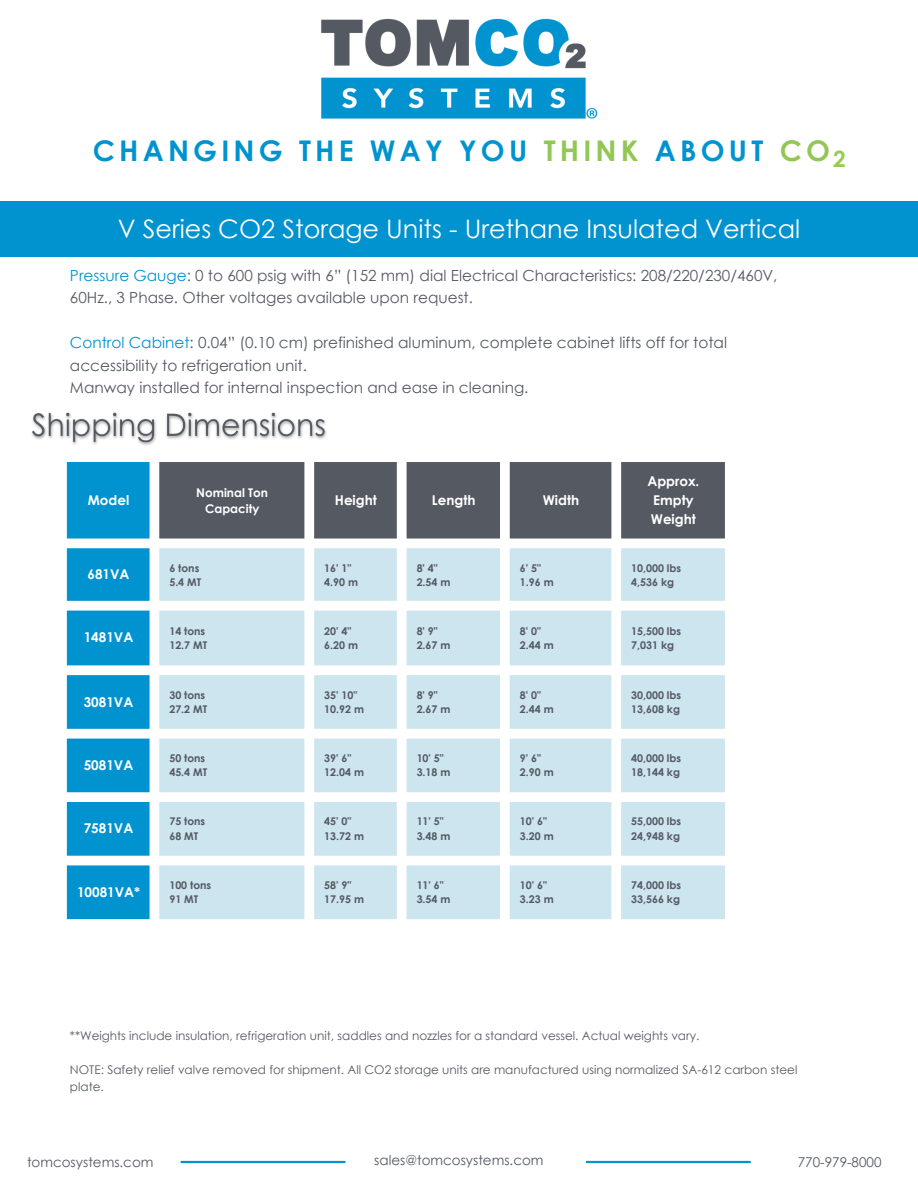
<style>
.page{position:relative;width:918px;height:1188px;background:#fff}
.page>*{position:absolute;margin:0;border:0;box-sizing:border-box;transform-origin:0 0}
.t1{font:700 28.5px "Century Gothic";letter-spacing:.15em;color:#0093d0}
.t2{font:25.5px "Century Gothic";color:#fff}
.t3{font:15.3px/22.5px "Century Gothic";color:#545962}
.t4{font:700 13.5px/18.6px "Century Gothic";color:#fff}
.t5{font:13.5px "Century Gothic";color:#545962}
.t6{font:12px/17px "Century Gothic";color:#545962}
.t7{font:700 12px/15.9px "Century Gothic";color:#fff;text-align:center}
.t8{font:700 10.65px/14.2px "Century Gothic";color:#545962}
.s1{color:#92c756}
.s2{color:#0093d0}
</style>
<div class="page">
<hr style="left:587px;top:1161px;width:163px;height:2px;background:#0093d0">
<hr style="left:182px;top:1161px;width:163px;height:2px;background:#0093d0">
<img style="left:32px;top:412px;width:295px;height:34px">
<div style="left:0;top:201px;width:918px;height:55px;background:#0093d0"></div>
<img style="left:321px;top:18px;width:276px;height:101px">
<svg style="left:67px;top:462px;width:83px;height:457px;background:#21a1d6"></svg>
<svg style="left:159px;top:462px;width:566px;height:77px;background:#60656d"></svg>
<svg style="left:159px;top:548px;width:566px;height:371px;fill:#cde5ef"></svg>
<h1 class="t1" style="left:93px;top:133px;width:755px">CHANGING THE WAY YOU <span class="s1">THINK</span> ABOUT <span class="s1">CO</span><sub>2</sub></h1>
<h2 class="t2" style="left:118px;top:213px;width:684px">V Series CO2 Storage Units - Urethane Insulated Vertical</h2>
<h3 class="t3" style="left:70px;top:263px;width:709px"><span class="s2">Pressure Gauge</span>: 0 to 600 psig with 6” (152 mm) dial Electrical Characteristics: 208/220/230/460V,<br>60Hz., 3 Phase. Other voltages available upon request.</h3>
<h3 class="t3" style="left:70px;top:331px;width:659px"><span class="s2">Control Cabinet</span>: 0.04” (0.10 cm) prefinished aluminum, complete cabinet lifts off for total accessibility to refrigeration unit.<br>Manway installed for internal inspection and ease in cleaning.</h3>
<p class="t4" style="left:88px;top:490px;width:43px">Model</p>
<p class="t7" style="left:196px;top:484px;width:73px">Nominal Ton<br>Capacity</p>
<p class="t4" style="left:335px;top:490px;width:44px">Height</p>
<p class="t4" style="left:432px;top:490px;width:45px">Length</p>
<p class="t4" style="left:543px;top:490px;width:38px">Width</p>
<p class="t4" style="left:647px;top:472px;width:54px">Approx.<br>Empty<br>Weight</p>
<p class="t4" style="left:88px;top:564px;width:44px">681VA</p>
<p class="t8" style="left:169px;top:560px;width:33px">6 tons<br>5.4 MT</p>
<p class="t8" style="left:324px;top:560px;width:35px">16' 1"<br>4.90 m</p>
<p class="t8" style="left:417px;top:560px;width:35px">8' 4"<br>2.54 m</p>
<p class="t8" style="left:520px;top:560px;width:35px">6' 5"<br>1.96 m</p>
<p class="t8" style="left:631px;top:560px;width:51px">10,000 lbs<br>4,536 kg</p>
<p class="t4" style="left:84px;top:627px;width:51px">1481VA</p>
<p class="t8" style="left:169px;top:624px;width:39px">14 tons<br>12.7 MT</p>
<p class="t8" style="left:324px;top:624px;width:35px">20' 4"<br>6.20 m</p>
<p class="t8" style="left:417px;top:624px;width:35px">8' 9"<br>2.67 m</p>
<p class="t8" style="left:520px;top:624px;width:35px">8' 0"<br>2.44 m</p>
<p class="t8" style="left:631px;top:624px;width:51px">15,500 lbs<br>7,031 kg</p>
<p class="t4" style="left:84px;top:692px;width:51px">3081VA</p>
<p class="t8" style="left:169px;top:687px;width:39px">30 tons<br>27.2 MT</p>
<p class="t8" style="left:324px;top:687px;width:41px">35' 10"<br>10.92 m</p>
<p class="t8" style="left:417px;top:687px;width:35px">8' 9"<br>2.67 m</p>
<p class="t8" style="left:520px;top:687px;width:35px">8' 0"<br>2.44 m</p>
<p class="t8" style="left:631px;top:687px;width:51px">30,000 lbs<br>13,608 kg</p>
<p class="t4" style="left:84px;top:755px;width:51px">5081VA</p>
<p class="t8" style="left:169px;top:751px;width:39px">50 tons<br>45.4 MT</p>
<p class="t8" style="left:324px;top:751px;width:41px">39' 6"<br>12.04 m</p>
<p class="t8" style="left:417px;top:751px;width:35px">10' 5"<br>3.18 m</p>
<p class="t8" style="left:520px;top:751px;width:35px">9' 6"<br>2.90 m</p>
<p class="t8" style="left:631px;top:751px;width:51px">40,000 lbs<br>18,144 kg</p>
<p class="t4" style="left:84px;top:819px;width:51px">7581VA</p>
<p class="t8" style="left:169px;top:814px;width:37px">75 tons<br>68 MT</p>
<p class="t8" style="left:324px;top:814px;width:41px">45' 0"<br>13.72 m</p>
<p class="t8" style="left:417px;top:814px;width:35px">11' 5"<br>3.48 m</p>
<p class="t8" style="left:520px;top:814px;width:35px">10' 6"<br>3.20 m</p>
<p class="t8" style="left:631px;top:814px;width:51px">55,000 lbs<br>24,948 kg</p>
<p class="t4" style="left:77px;top:882px;width:65px">10081VA*</p>
<p class="t8" style="left:169px;top:878px;width:43px">100 tons<br>91 MT</p>
<p class="t8" style="left:324px;top:878px;width:41px">58' 9"<br>17.95 m</p>
<p class="t8" style="left:417px;top:878px;width:35px">11' 6"<br>3.54 m</p>
<p class="t8" style="left:520px;top:878px;width:35px">10' 6"<br>3.23 m</p>
<p class="t8" style="left:631px;top:878px;width:51px">74,000 lbs<br>33,566 kg</p>
<p class="t6" style="left:70px;top:1026px;width:631px">**Weights include insulation, refrigeration unit, saddles and nozzles for a standard vessel. Actual weights vary.</p>
<p class="t6" style="left:70px;top:1060px;width:729px">NOTE: Safety relief valve removed for shipment. All CO2 storage units are manufactured using normalized SA-612 carbon steel plate.</p>
<p class="t5" style="left:27px;top:1153px;width:128px">tomcosystems.com</p>
<p class="t5" style="left:374px;top:1152px;width:171px">sales@tomcosystems.com</p>
<p class="t5" style="left:798px;top:1154px;width:85px">770-979-8000</p>
</div>
